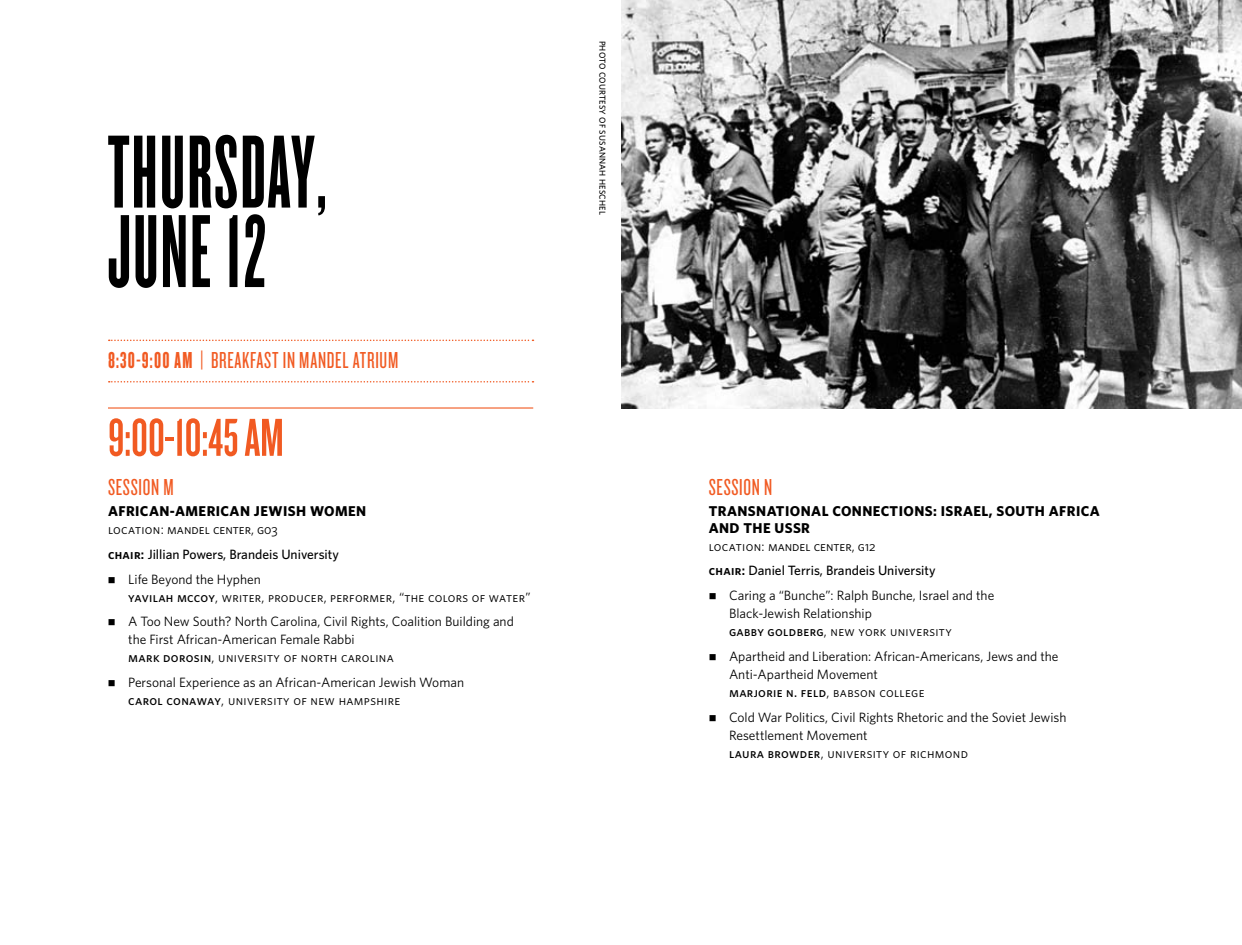
<style>
.page{position:relative;width:1242px;height:945px;background:#fff}
.page>*{position:absolute;margin:0;border:0;box-sizing:border-box;transform-origin:0 0}
.t1{font:108px/79.5px "Knockout HTF66 Full Flyweight";letter-spacing:.02em;color:#000}
.t2{font:55.5px "Knockout HTF47 Bantamweight";color:#f15a22}
.t3{font:24px "Knockout HTF27 Junior Bantamwt";letter-spacing:.03em;color:#f15a22}
.t4{font:700 14.25px/16.5px "Whitney";letter-spacing:.03em;color:#000}
.t5{font:13.5px/18px "Whitney";color:#000}
.t6{font:13.5px "Whitney Book SC";letter-spacing:.025em;color:#000}
.t7{font:500 13.5px/24.8px "Whitney";color:#000}
.t8{font:13.5px "Whitney Book SC";color:#000}
.t9{font:13.5px "Whitney Medium SC";letter-spacing:.025em;color:#000}
.t10{font:500 8.7px "Whitney";letter-spacing:.095em;color:#000}
.s1{font-family:"Knockout HTF67 Full Bantamwt"}
.s2{font-family:"Whitney Semibold SC";font-weight:400}
.s3{font-weight:400}
.s4{font-family:"Whitney Medium SC"}
.s5{font-family:"Whitney Semibold SC"}
.s6{font-weight:500}
.s7{font-family:"Whitney Book SC"}
</style>
<div class="page">
<svg style="left:109px;top:340px;width:424px;height:1px"></svg>
<svg style="left:109px;top:381px;width:424px;height:2px"></svg>
<hr style="left:108px;top:407px;width:425px;height:2px;background:#f15a22">
<img style="left:621px;top:0;width:621px;height:409px">
<h1 class="t1" style="left:108px;top:133px;width:220px">THURSDAY,<br>JUNE 12</h1>
<h3 class="t3" style="left:108px;top:348px;width:290px"><span class="s1">8:30-9:00 am</span> | BREAKFAST IN MANDEL ATRIUM</h3>
<h2 class="t2" style="left:108px;top:410px;width:174px">9:00-10:45 am</h2>
<h3 class="t3" style="left:108px;top:475px;width:65px">SESSION M</h3>
<p class="t4" style="left:108px;top:503px;width:260px">AFRICAN-AMERICAN JEWISH WOMEN</p>
<p class="t8" style="left:108px;top:522px;width:171px">location: mandel center, g03</p>
<p class="t7" style="left:128px;top:541px;width:212px;text-indent:-20px"><span class="s2">chair:</span> Jillian Powers, Brandeis University<br><span class="s3">Life Beyond the Hyphen</span></p>
<p class="t6" style="left:128px;top:589px;width:404px"><span class="s4">yavilah mccoy</span>, writer, producer, performer, “the colors of water”</p>
<p class="t5" style="left:128px;top:612px;width:387px">A Too New South? North Carolina, Civil Rights, Coalition Building and the First African-American Female Rabbi</p>
<p class="t6" style="left:128px;top:650px;width:267px"><span class="s4">mark dorosin</span>, university of north carolina</p>
<p class="t5" style="left:128px;top:673px;width:337px">Personal Experience as an African-American Jewish Woman</p>
<p class="t6" style="left:128px;top:693px;width:274px"><span class="s4">carol conaway</span>, university of new hampshire</p>
<p class="t10" style="left:608px;top:40px;width:175px;rotate:90deg">Photo courtesy of Susannah Heschel</p>
<h3 class="t3" style="left:709px;top:475px;width:65px">SESSION N</h3>
<p class="t4" style="left:709px;top:502px;width:393px">TRANSNATIONAL CONNECTIONS: ISRAEL, SOUTH AFRICA<br>AND THE USSR</p>
<p class="t8" style="left:709px;top:538px;width:168px">location: mandel center, g12</p>
<p class="t5" style="left:729px;top:558px;width:267px;line-height:24.8px;text-indent:-20px"><span class="s5">chair:</span> <span class="s6">Daniel Terris, Brandeis University<br></span>Caring a “Bunche”: Ralph Bunche, Israel and the</p>
<p class="t5" style="left:729px;top:604px;width:144px">Black-Jewish Relationship</p>
<p class="t6" style="left:729px;top:623px;width:224px"><span class="s4">gabby goldberg</span>, new york university</p>
<p class="t5" style="left:729px;top:647px;width:331px">Apartheid and Liberation: African-Americans, Jews and the<br>Anti-Apartheid Movement</p>
<p class="t9" style="left:729px;top:684px;width:197px">marjorie n. feld<span class="s7">, babson college</span></p>
<p class="t5" style="left:729px;top:708px;width:339px">Cold War Politics, Civil Rights Rhetoric and the Soviet Jewish<br>Resettlement Movement</p>
<p class="t6" style="left:729px;top:745px;width:241px"><span class="s4">laura browder</span>, university of richmond</p>
</div>
